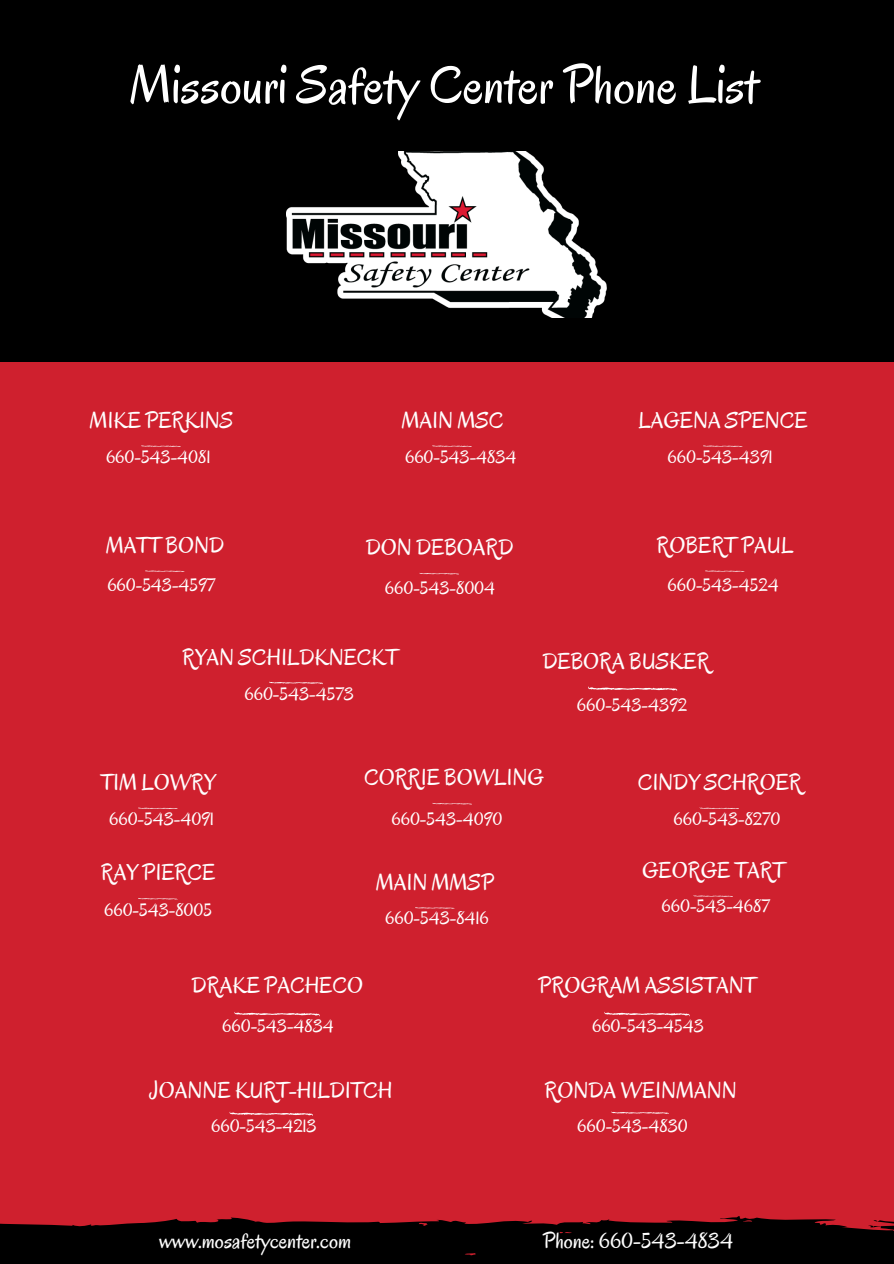
<style>
.page{position:relative;width:894px;height:1264px;background:#fff}
.page>*{position:absolute;margin:0;border:0;box-sizing:border-box;transform-origin:0 0}
.t1{font:54px "Oregano";color:#fff}
.t2{font:23.1px "Oregano";color:#fff}
.t3{font:22.5px "Oregano";color:#fff}
.t4{font:18.6px "Oregano";color:#fff}
</style>
<div class="page">
<div style="left:0;top:4px;width:886px;height:1259px;background:#cf202e"></div>
<svg style="left:141px;top:445px;width:40px;height:2px"></svg>
<svg style="left:703px;top:445px;width:39px;height:2px"></svg>
<svg style="left:145px;top:570px;width:39px;height:2px"></svg>
<svg style="left:705px;top:570px;width:39px;height:2px"></svg>
<svg style="left:419px;top:573px;width:40px;height:1px"></svg>
<svg style="left:138px;top:807px;width:39px;height:2px"></svg>
<svg style="left:588px;top:687px;width:89px;height:4px"></svg>
<svg style="left:699px;top:807px;width:40px;height:2px"></svg>
<svg style="left:230px;top:1112px;width:83px;height:3px"></svg>
<svg style="left:611px;top:1112px;width:57px;height:2px"></svg>
<svg style="left:0;top:1215px;width:893px;height:48px;background:#200407"></svg>
<div style="left:0;top:0;width:893px;height:362px;background:#000"></div>
<img style="left:287px;top:151px;width:319px;height:167px">
<svg style="left:432px;top:803px;width:40px;height:1px"></svg>
<svg style="left:138px;top:898px;width:39px;height:1px"></svg>
<svg style="left:693px;top:895px;width:39px;height:2px"></svg>
<svg style="left:234px;top:1012px;width:85px;height:4px"></svg>
<svg style="left:432px;top:445px;width:39px;height:2px"></svg>
<svg style="left:269px;top:682px;width:54px;height:2px"></svg>
<svg style="left:604px;top:1012px;width:85px;height:4px"></svg>
<svg style="left:415px;top:907px;width:39px;height:2px"></svg>
<h1 class="t1" style="left:129px;top:51px;width:630px">Missouri Safety Center Phone List</h1>
<h2 class="t2" style="left:89px;top:405px;width:145px">MIKE PERKINS</h2>
<p class="t2" style="left:638px;top:405px;width:170px">LAGENA SPENCE</p>
<h2 class="t2" style="left:401px;top:405px;width:103px">MAIN MSC</h2>
<p class="t4" style="left:106px;top:445px;width:106px">660-543-4081</p>
<p class="t4" style="left:405px;top:445px;width:113px">660-543-4834</p>
<h2 class="t4" style="left:667px;top:445px;width:106px">660-543-4391</h2>
<h2 class="t2" style="left:106px;top:530px;width:120px">MATT BOND</h2>
<h2 class="t2" style="left:365px;top:533px;width:149px">DON DEBOARD</h2>
<p class="t2" style="left:656px;top:530px;width:138px">ROBERT PAUL</p>
<p class="t4" style="left:107px;top:573px;width:109px">660-543-4597</p>
<p class="t4" style="left:385px;top:575px;width:112px">660-543-8004</p>
<h2 class="t4" style="left:667px;top:573px;width:113px">660-543-4524</h2>
<h2 class="t2" style="left:182px;top:642px;width:218px">RYAN SCHILDKNECKT</h2>
<p class="t4" style="left:244px;top:682px;width:111px">660-543-4573</p>
<h2 class="t2" style="left:542px;top:647px;width:169px">DEBORA BUSKER</h2>
<h2 class="t4" style="left:576px;top:693px;width:112px">660-543-4392</h2>
<p class="t2" style="left:101px;top:767px;width:117px">TIM LOWRY</p>
<p class="t4" style="left:109px;top:807px;width:106px">660-543-4091</p>
<h2 class="t2" style="left:364px;top:763px;width:181px">CORRIE BOWLING</h2>
<h2 class="t4" style="left:391px;top:807px;width:112px">660-543-4090</h2>
<p class="t2" style="left:637px;top:767px;width:166px">CINDY SCHROER</p>
<p class="t4" style="left:673px;top:807px;width:108px">660-543-8270</p>
<p class="t2" style="left:101px;top:858px;width:116px">RAY PIERCE</p>
<h2 class="t2" style="left:642px;top:855px;width:144px">GEORGE TART</h2>
<p class="t2" style="left:375px;top:867px;width:120px">MAIN MMSP</p>
<h3 class="t4" style="left:385px;top:905px;width:105px">660-543-8416</h3>
<p class="t4" style="left:661px;top:893px;width:110px">660-543-4687</p>
<h2 class="t4" style="left:104px;top:897px;width:109px">660-543-8005</h2>
<p class="t2" style="left:191px;top:971px;width:173px">DRAKE PACHECO</p>
<h2 class="t4" style="left:222px;top:1014px;width:113px">660-543-4834</h2>
<h2 class="t2" style="left:538px;top:971px;width:219px">PROGRAM ASSISTANT</h2>
<p class="t4" style="left:592px;top:1014px;width:113px">660-543-4543</p>
<h2 class="t2" style="left:149px;top:1075px;width:244px">JOANNE KURT-HILDITCH</h2>
<p class="t2" style="left:544px;top:1075px;width:194px">RONDA WEINMANN</p>
<h2 class="t4" style="left:211px;top:1113px;width:107px">660-543-4213</h2>
<p class="t4" style="left:577px;top:1113px;width:112px">660-543-4830</p>
<p class="t3" style="left:159px;top:1226px;width:193px">www.mosafetycenter.com</p>
<h2 class="t3" style="left:543px;top:1226px;width:192px">Phone: 660-543-4834</h2>
</div>
